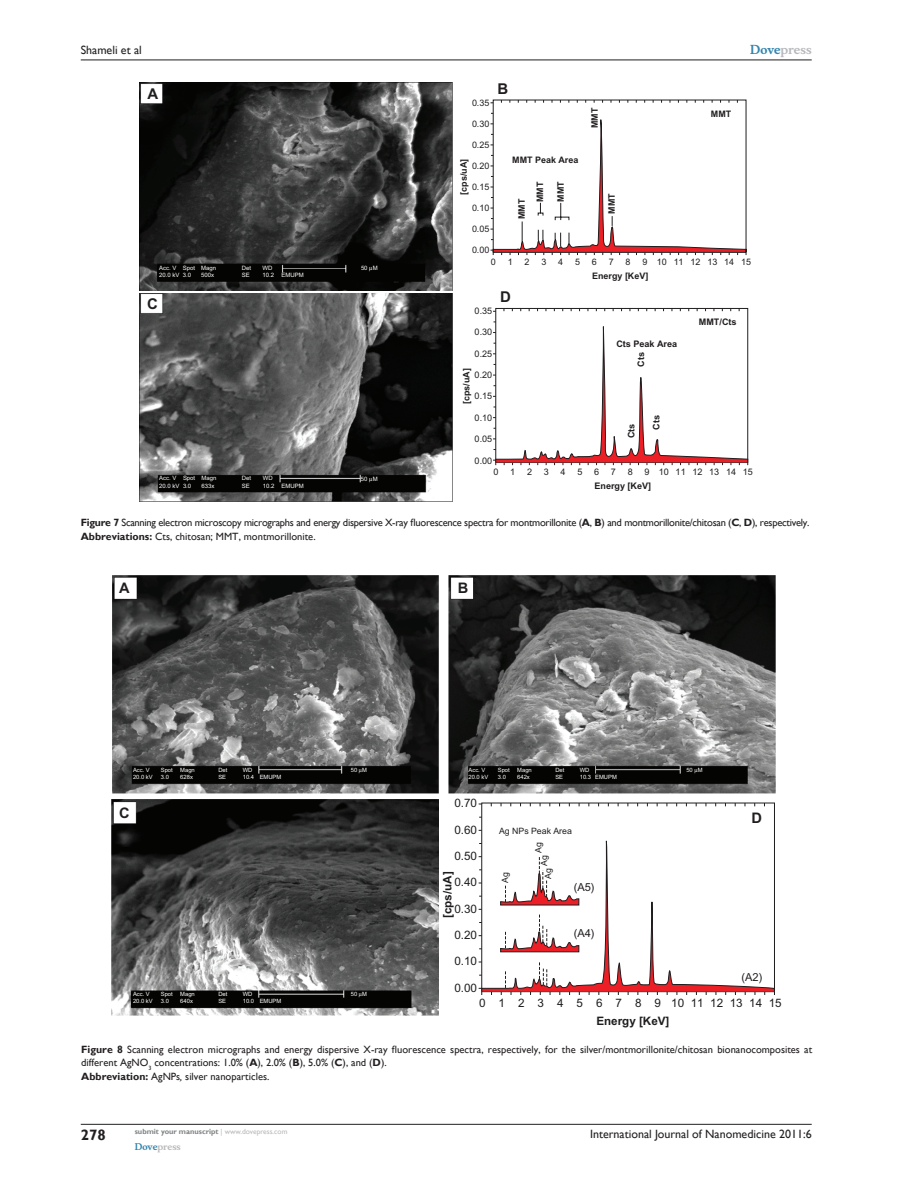
<style>
.page{position:relative;width:918px;height:1188px;background:#fff}
.page>*{position:absolute;margin:0;border:0;box-sizing:border-box;transform-origin:0 0}
.t1{font:700 15px "Gill Sans";color:#231f20}
.t2{font:700 14.85px "Arial";color:#201d1e}
.t3{font:700 14.55px "Arial";color:#201d1e}
.t4{font:12px "Gill Sans";color:#231f20}
.t5{font:700 12px "Musee";color:#b8b9bc}
.t6{font:11.7px "Arial";color:#201d1e}
.t7{font:700 11.7px "Arial";color:#201d1e}
.t8{font:11.1px "Arial";color:#201d1e}
.t9{font:10.5px/13.5px "Gill Sans";color:#231f20}
.t10{font:10.5px/13.5px "Gill Sans";letter-spacing:-.025em;color:#231f20}
.t11{font:9px "Arial";color:#201d1e}
.t12{font:700 9px/18.3px "Arial";color:#201d1e}
.t13{font:700 9px "Musee";color:#b8b9bc}
.t14{font:700 8.85px "Arial";color:#201d1e}
.t15{font:8.7px "Arial";color:#201d1e}
.t16{font:700 7.5px "Gill Sans";color:#808285}
.t17{font:6px/7.2px "Arial";color:#fff}
.t18{font:5.85px/7.1px "Arial";color:#fff}
.s1{color:#3485ae}
.s2{font-weight:700}
.s3{font-style:italic}
.s4{font-weight:400;color:#b8b9bc}
</style>
<div class="page">
<hr style="left:81px;top:1124px;width:731px;height:1px;background:#231f20">
<hr style="left:81px;top:60px;width:731px;height:1px;background:#231f20">
<img style="left:140px;top:83px;width:312px;height:208px">
<img style="left:140px;top:293px;width:313px;height:208px">
<svg style="left:491px;top:99px;width:256px;height:156px"></svg>
<svg style="left:495px;top:247px;width:253px;height:216px"></svg>
<img style="left:112px;top:800px;width:327px;height:215px">
<img style="left:112px;top:575px;width:664px;height:218px">
<svg style="left:481px;top:832px;width:294px;height:160px"></svg>
<svg style="left:501px;top:971px;width:11px;height:24px"></svg>
<svg style="left:539px;top:962px;width:8px;height:24px"></svg>
<svg style="left:500px;top:915px;width:80px;height:38px"></svg>
<svg style="left:500px;top:856px;width:80px;height:50px"></svg>
<svg style="left:369px;top:267px;width:4px;height:4px"></svg>
<svg style="left:369px;top:478px;width:4px;height:4px"></svg>
<svg style="left:359px;top:769px;width:3px;height:5px"></svg>
<svg style="left:359px;top:994px;width:3px;height:4px"></svg>
<svg style="left:695px;top:769px;width:3px;height:5px"></svg>
<p class="t4" style="left:81px;top:43px;width:63px">Shameli et al</p>
<h2 class="t2" style="left:148px;top:85px;width:12px">A</h2>
<h2 class="t2" style="left:498px;top:80px;width:12px">B</h2>
<p class="t11" style="left:472px;top:97px;width:19px">0.35</p>
<p class="t11" style="left:472px;top:118px;width:19px">0.30</p>
<p class="t11" style="left:472px;top:140px;width:19px">0.25</p>
<p class="t12" style="left:455px;top:195px;width:37px;rotate:-90deg">[cps/uA]</p>
<p class="t11" style="left:472px;top:161px;width:19px">0.20</p>
<p class="t11" style="left:472px;top:182px;width:19px">0.15</p>
<p class="t11" style="left:472px;top:203px;width:19px">0.10</p>
<p class="t11" style="left:472px;top:224px;width:19px">0.05</p>
<p class="t11" style="left:472px;top:245px;width:19px">0.00</p>
<p class="t12" style="left:512px;top:150px;width:68px">MMT Peak Area</p>
<p class="t12" style="left:513px;top:202px;width:22px;text-indent:-17px;rotate:-90deg">MMT<br>MMT</p>
<p class="t12" style="left:552px;top:202px;width:22px;rotate:-90deg">MMT</p>
<p class="t12" style="left:586px;top:128px;width:22px;rotate:-90deg">MMT</p>
<p class="t12" style="left:711px;top:105px;width:22px">MMT</p>
<p class="t12" style="left:603px;top:214px;width:22px;rotate:-90deg">MMT</p>
<p class="t5" style="left:750px;top:43px;width:63px"><span class="s1">Dove</span>press</p>
<p class="t17" style="left:159px;top:264px;width:22px">Acc. V<br>20.0 kV</p>
<p class="t17" style="left:183px;top:264px;width:14px">Spot<br>3.0</p>
<p class="t17" style="left:201px;top:264px;width:16px">Magn<br>500x</p>
<p class="t17" style="left:242px;top:264px;width:11px">Det<br>SE</p>
<p class="t17" style="left:282px;top:271px;width:24px">EMUPM</p>
<p class="t17" style="left:263px;top:264px;width:11px">WD</p>
<p class="t17" style="left:361px;top:264px;width:18px">50 M</p>
<p class="t17" style="left:263px;top:271px;width:13px">10.2</p>
<h2 class="t2" style="left:147px;top:295px;width:12px">C</h2>
<p class="t11" style="left:491px;top:256px;width:6px">0</p>
<p class="t11" style="left:508px;top:256px;width:6px">1</p>
<p class="t11" style="left:525px;top:256px;width:6px">2</p>
<p class="t11" style="left:541px;top:256px;width:6px">3</p>
<p class="t11" style="left:558px;top:256px;width:6px">4</p>
<p class="t11" style="left:575px;top:256px;width:6px">5</p>
<p class="t11" style="left:592px;top:256px;width:6px">6</p>
<p class="t11" style="left:609px;top:256px;width:6px">7</p>
<p class="t11" style="left:626px;top:256px;width:6px">8</p>
<p class="t11" style="left:642px;top:256px;width:110px">9 10 11 12 13 14 15</p>
<p class="t12" style="left:592px;top:267px;width:58px">Energy [KeV]</p>
<p class="t11" style="left:475px;top:306px;width:19px">0.35</p>
<p class="t11" style="left:475px;top:327px;width:19px">0.30</p>
<p class="t11" style="left:475px;top:348px;width:19px">0.25</p>
<p class="t14" style="left:461px;top:404px;width:37px;rotate:-90deg">[cps/uA]</p>
<p class="t11" style="left:475px;top:370px;width:19px">0.20</p>
<p class="t11" style="left:475px;top:391px;width:19px">0.15</p>
<p class="t11" style="left:475px;top:413px;width:19px">0.10</p>
<p class="t11" style="left:475px;top:434px;width:19px">0.05</p>
<p class="t11" style="left:475px;top:455px;width:19px">0.00</p>
<h2 class="t2" style="left:500px;top:288px;width:12px">D</h2>
<p class="t12" style="left:616px;top:334px;width:62px">Cts Peak Area</p>
<p class="t12" style="left:632px;top:367px;width:16px;rotate:-90deg">Cts</p>
<p class="t12" style="left:622px;top:438px;width:16px;rotate:-90deg">Cts</p>
<p class="t12" style="left:647px;top:430px;width:16px;rotate:-90deg">Cts</p>
<p class="t12" style="left:699px;top:312px;width:39px">MMT/Cts</p>
<p class="t11" style="left:493px;top:466px;width:7px">0</p>
<p class="t11" style="left:510px;top:466px;width:7px">1</p>
<p class="t11" style="left:527px;top:466px;width:7px">2</p>
<p class="t11" style="left:544px;top:466px;width:7px">3</p>
<p class="t11" style="left:561px;top:466px;width:7px">4</p>
<p class="t11" style="left:577px;top:466px;width:7px">5</p>
<p class="t11" style="left:594px;top:466px;width:7px">6</p>
<p class="t11" style="left:611px;top:466px;width:7px">7</p>
<p class="t11" style="left:628px;top:466px;width:7px">8</p>
<p class="t11" style="left:645px;top:466px;width:110px">9 10 11 12 13 14 15</p>
<p class="t17" style="left:159px;top:475px;width:22px">Acc. V<br>20.0 kV</p>
<p class="t17" style="left:183px;top:475px;width:14px">Spot<br>3.0</p>
<p class="t17" style="left:201px;top:475px;width:16px">Magn<br>633x</p>
<p class="t17" style="left:242px;top:475px;width:11px">Det<br>SE</p>
<p class="t17" style="left:282px;top:482px;width:24px">EMUPM</p>
<p class="t17" style="left:263px;top:475px;width:11px">WD</p>
<p class="t17" style="left:361px;top:475px;width:18px">50 M</p>
<p class="t17" style="left:263px;top:482px;width:13px">10.2</p>
<p class="t10" style="left:81px;top:516px;width:730px"><span class="s2">Figure 7</span> Scanning electron microscopy micrographs and energy dispersive X-ray fluorescence spectra for montmorillonite (<span class="s2">A</span>, <span class="s2">B</span>) and montmorillonite/chitosan (<span class="s2">C</span>, <span class="s2">D</span>), respectively.<br><span class="s2">Abbreviations:</span> Cts, chitosan; MMT, montmorillonite.</p>
<p class="t12" style="left:594px;top:477px;width:58px">Energy [KeV]</p>
<h3 class="t3" style="left:119px;top:579px;width:12px">A</h3>
<h3 class="t3" style="left:458px;top:579px;width:12px">B</h3>
<p class="t18" style="left:133px;top:767px;width:21px">Acc. V<br>20.0 kV</p>
<p class="t18" style="left:161px;top:767px;width:13px">Spot<br>3.0</p>
<p class="t18" style="left:180px;top:767px;width:16px">Magn<br>628x</p>
<p class="t18" style="left:218px;top:767px;width:11px">Det<br>SE</p>
<p class="t18" style="left:260px;top:774px;width:23px">EMUPM</p>
<p class="t18" style="left:243px;top:767px;width:11px">WD</p>
<p class="t18" style="left:351px;top:767px;width:18px">50 M</p>
<p class="t18" style="left:243px;top:774px;width:13px">10.4</p>
<p class="t18" style="left:469px;top:767px;width:21px">Acc. V<br>20.0 kV</p>
<p class="t18" style="left:498px;top:767px;width:13px">Spot<br>3.0</p>
<p class="t18" style="left:517px;top:767px;width:16px">Magn<br>642x</p>
<p class="t18" style="left:555px;top:767px;width:11px">Det<br>SE</p>
<p class="t18" style="left:595px;top:774px;width:23px">EMUPM</p>
<p class="t18" style="left:580px;top:767px;width:11px">WD</p>
<p class="t18" style="left:686px;top:767px;width:18px">50 M</p>
<p class="t18" style="left:580px;top:774px;width:13px">10.3</p>
<p class="t6" style="left:454px;top:797px;width:24px">0.70</p>
<h3 class="t3" style="left:119px;top:804px;width:12px">C</h3>
<h3 class="t3" style="left:751px;top:809px;width:12px">D</h3>
<p class="t18" style="left:133px;top:991px;width:21px">Acc. V<br>20.0 kV</p>
<p class="t18" style="left:161px;top:991px;width:13px">Spot<br>3.0</p>
<p class="t18" style="left:180px;top:991px;width:16px">Magn<br>640x</p>
<p class="t18" style="left:218px;top:991px;width:11px">Det<br>SE</p>
<p class="t18" style="left:260px;top:998px;width:23px">EMUPM</p>
<p class="t18" style="left:243px;top:991px;width:11px">WD</p>
<p class="t18" style="left:351px;top:991px;width:18px">50 M</p>
<p class="t18" style="left:243px;top:998px;width:13px">10.0</p>
<p class="t6" style="left:454px;top:823px;width:24px">0.60</p>
<p class="t6" style="left:454px;top:849px;width:24px">0.50</p>
<p class="t7" style="left:440px;top:918px;width:48px;rotate:-90deg">[cps/uA]</p>
<p class="t6" style="left:454px;top:876px;width:24px">0.40</p>
<p class="t6" style="left:454px;top:902px;width:24px">0.30</p>
<p class="t6" style="left:454px;top:928px;width:24px">0.20</p>
<p class="t6" style="left:454px;top:955px;width:24px">0.10</p>
<p class="t6" style="left:454px;top:981px;width:24px">0.00</p>
<p class="t6" style="left:479px;top:996px;width:8px">0</p>
<p class="t15" style="left:499px;top:826px;width:74px">Ag NPs Peak Area</p>
<p class="t15" style="left:539px;top:866px;width:12px;rotate:-90deg">Ag</p>
<p class="t15" style="left:543px;top:879px;width:12px;rotate:-90deg">Ag</p>
<p class="t15" style="left:533px;top:853px;width:12px;rotate:-90deg">Ag</p>
<p class="t15" style="left:500px;top:883px;width:12px;rotate:-90deg">Ag</p>
<p class="t8" style="left:574px;top:881px;width:22px">(A5)</p>
<p class="t8" style="left:574px;top:927px;width:22px">(A4)</p>
<p class="t8" style="left:741px;top:971px;width:22px">(A2)</p>
<p class="t6" style="left:499px;top:996px;width:285px">1 2 3 4 5 6 7 8 9 101112131415</p>
<p class="t7" style="left:596px;top:1014px;width:75px">Energy [KeV]</p>
<p class="t9" style="left:81px;top:1043px;width:732px"><span class="s2">Figure 8</span> Scanning electron micrographs and energy dispersive X-ray fluorescence spectra, respectively, for the silver/montmorillonite/chitosan bionanocomposites at different AgNO<sub>3</sub> concentrations: 1.0% (<span class="s2">A</span>), 2.0% (<span class="s2">B</span>), 5.0% (<span class="s2">C</span>), and (<span class="s2">D</span>).<br><span class="s2">Abbreviation:</span> AgNPs<span class="s3">,</span> silver nanoparticles.</p>
<h1 class="t1" style="left:81px;top:1126px;width:26px">278</h1>
<p class="t16" style="left:135px;top:1127px;width:154px">submit your manuscript <span class="s4">| www.dovepress.com</span></p>
<p class="t13" style="left:135px;top:1141px;width:48px"><span class="s1">Dove</span>press</p>
<p class="t4" style="left:590px;top:1127px;width:223px">International Journal of Nanomedicine 2011:6</p>
</div>
